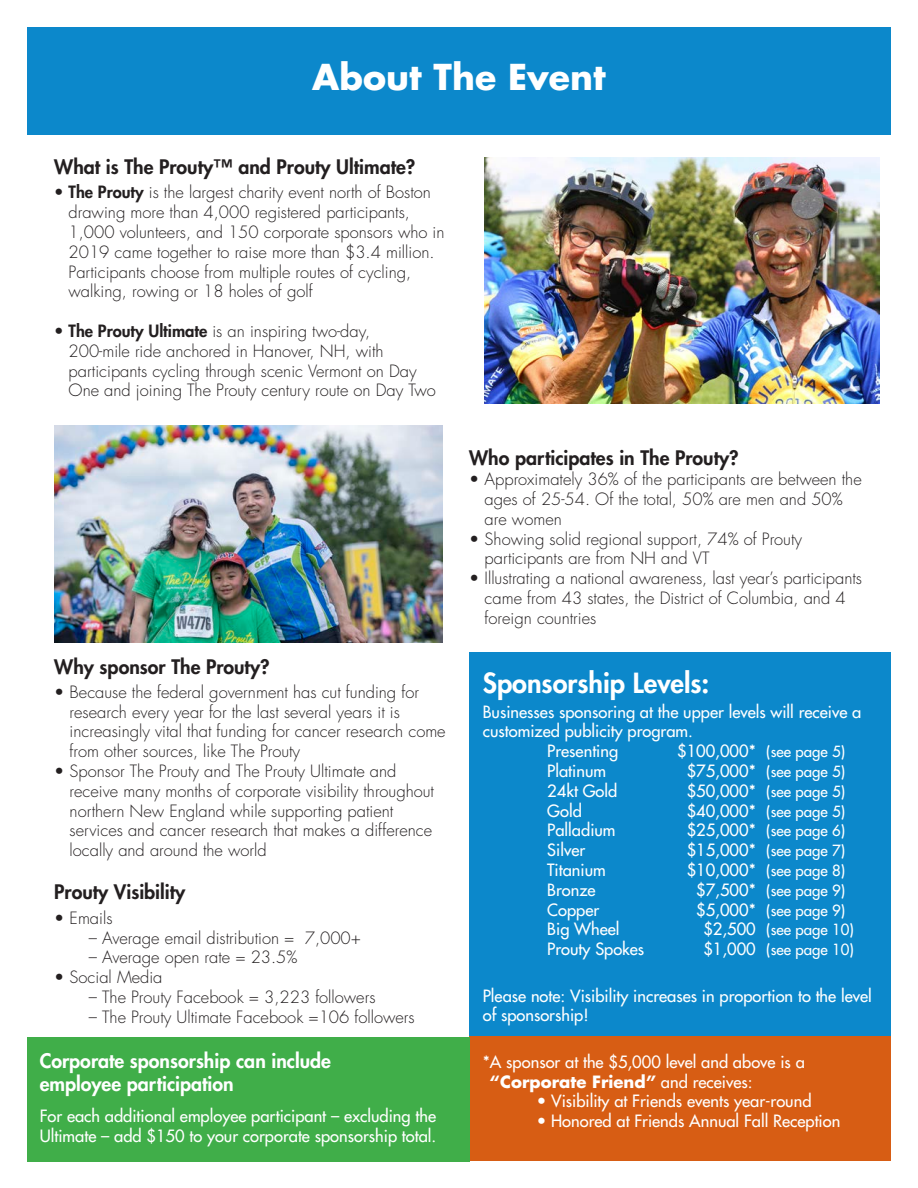
<style>
.page{position:relative;width:918px;height:1188px;background:#fff}
.page>*{position:absolute;margin:0;border:0;box-sizing:border-box;transform-origin:0 0}
.t1{font:700 34.8px "Futura Std";color:#fff}
.t2{font:800 27px "Futura Std";color:#fff}
.t3{font:800 19.5px "Futura Std";color:#231f20}
.t4{font:800 19.5px/23.4px "Futura Std";color:#fff}
.t5{font:300 16.5px/19.8px "Futura Std";color:#231f20}
.t6{font:500 16.5px/19.8px "Futura Std";color:#fff}
.t7{font:500 15px "Futura Std";color:#fff}
.s1{font-weight:800}
.s2{font-size:16.5px}
.s3{font-weight:700}
</style>
<div class="page">
<div style="left:469px;top:652px;width:422px;height:391px;background:#0c88cb"></div>
<div style="left:469px;top:1037px;width:422px;height:124px;background:#d75d14"></div>
<div style="left:27px;top:27px;width:864px;height:108px;background:#0c88cb"></div>
<img style="left:54px;top:426px;width:389px;height:217px">
<img style="left:484px;top:158px;width:395px;height:246px">
<div style="left:27px;top:1037px;width:442px;height:124px;background:#40ae49"></div>
<p class="t1" style="left:312px;top:54px;width:295px">About The Event</p>
<p class="t3" style="left:54px;top:155px;width:363px">What is The Prouty™ and Prouty Ultimate?</p>
<p class="t5" style="left:69px;top:183px;width:378px;text-indent:-14px"><span class="s1">• The Prouty</span> is the largest charity event north of Boston drawing more than 4,000 registered participants, 1,000 volunteers, and 150 corporate sponsors who in 2019 came together to raise more than $3.4 million.<br>Participants choose from multiple routes of cycling, walking, rowing or 18 holes of golf</p>
<p class="t5" style="left:69px;top:322px;width:369px;text-indent:-14px"><span class="s1">• The Prouty Ultimate</span> is an inspiring two-day,<br>200-mile ride anchored in Hanover, NH, with participants cycling through scenic Vermont on Day One and joining The Prouty century route on Day Two</p>
<p class="t3" style="left:54px;top:654px;width:217px">Why sponsor The Prouty?</p>
<p class="t5" style="left:70px;top:682px;width:378px;text-indent:-15px">• Because the federal government has cut funding for research every year for the last several years it is increasingly vital that funding for cancer research come from other sources, like The Prouty</p>
<p class="t5" style="left:70px;top:762px;width:366px;text-indent:-15px">• Sponsor The Prouty and The Prouty Ultimate and receive many months of corporate visibility throughout northern New England while supporting patient services and cancer research that makes a difference locally and around the world</p>
<p class="t3" style="left:54px;top:880px;width:133px">Prouty Visibility</p>
<p class="t5" style="left:54px;top:908px;width:60px">• Emails</p>
<p class="t5" style="left:89px;top:928px;width:274px">– Average email distribution = 7,000+</p>
<p class="t5" style="left:89px;top:948px;width:210px">– Average open rate = 23.5%</p>
<p class="t5" style="left:54px;top:968px;width:110px">• Social Media</p>
<p class="t5" style="left:89px;top:988px;width:288px">– The Prouty Facebook = 3,223 followers</p>
<p class="t5" style="left:89px;top:1007px;width:327px">– The Prouty Ultimate Facebook =106 followers</p>
<p class="t4" style="left:40px;top:1049px;width:293px">Corporate sponsorship can include employee participation</p>
<p class="t6" style="left:40px;top:1106px;width:398px">For each additional employee participant – excluding the<br>Ultimate – add $150 to your corporate sponsorship total.</p>
<p class="t3" style="left:469px;top:446px;width:271px">Who participates in The Prouty?</p>
<p class="t5" style="left:485px;top:470px;width:379px;text-indent:-15px">• Approximately 36% of the participants are between the ages of 25-54. Of the total, 50% are men and 50% are women</p>
<p class="t5" style="left:485px;top:529px;width:319px;text-indent:-15px">• Showing solid regional support, 74% of Prouty participants are from NH and VT</p>
<p class="t5" style="left:485px;top:569px;width:379px;text-indent:-15px">• Illustrating a national awareness, last year’s participants came from 43 states, the District of Columbia, and 4 foreign countries</p>
<p class="t2" style="left:483px;top:666px;width:228px">Sponsorship Levels:</p>
<p class="t6" style="left:483px;top:702px;width:380px">Businesses sponsoring at the upper levels will receive a customized publicity program.</p>
<p class="t6" style="left:547px;top:741px;width:72px">Presenting</p>
<p class="t7" style="left:677px;top:742px;width:169px"><span class="s2">$100,000*</span> (see page 5)</p>
<p class="t6" style="left:547px;top:761px;width:60px">Platinum</p>
<p class="t7" style="left:687px;top:762px;width:160px"><span class="s2">$75,000*</span> (see page 5)</p>
<p class="t6" style="left:547px;top:781px;width:72px">24kt Gold</p>
<p class="t7" style="left:687px;top:782px;width:160px"><span class="s2">$50,000*</span> (see page 5)</p>
<p class="t6" style="left:547px;top:801px;width:36px">Gold</p>
<p class="t7" style="left:687px;top:802px;width:160px"><span class="s2">$40,000*</span> (see page 5)</p>
<p class="t6" style="left:547px;top:821px;width:70px">Palladium</p>
<p class="t7" style="left:687px;top:821px;width:160px"><span class="s2">$25,000*</span> (see page 6)</p>
<p class="t6" style="left:547px;top:840px;width:39px">Silver</p>
<p class="t7" style="left:687px;top:841px;width:160px"><span class="s2">$15,000*</span> (see page 7)</p>
<p class="t6" style="left:547px;top:860px;width:60px">Titanium</p>
<p class="t7" style="left:687px;top:861px;width:160px"><span class="s2">$10,000*</span> (see page 8)</p>
<p class="t6" style="left:547px;top:880px;width:50px">Bronze</p>
<p class="t7" style="left:696px;top:881px;width:150px"><span class="s2">$7,500*</span> (see page 9)</p>
<p class="t6" style="left:547px;top:900px;width:54px">Copper</p>
<p class="t7" style="left:696px;top:901px;width:150px"><span class="s2">$5,000*</span> (see page 9)</p>
<p class="t6" style="left:547px;top:920px;width:74px">Big Wheel</p>
<p class="t7" style="left:703px;top:920px;width:152px"><span class="s2">$2,500</span> (see page 10)</p>
<p class="t6" style="left:547px;top:939px;width:98px">Prouty Spokes</p>
<p class="t7" style="left:703px;top:940px;width:152px"><span class="s2">$1,000</span> (see page 10)</p>
<p class="t6" style="left:483px;top:986px;width:391px">Please note: Visibility increases in proportion to the level of sponsorship!</p>
<p class="t6" style="left:490px;top:1052px;width:316px;text-indent:-7px">*A sponsor at the $5,000 level and above is a <span class="s3">“Corporate Friend”</span> and receives:</p>
<p class="t6" style="left:537px;top:1091px;width:276px">• Visibility at Friends events year-round</p>
<p class="t6" style="left:537px;top:1111px;width:305px">• Honored at Friends Annual Fall Reception</p>
</div>
